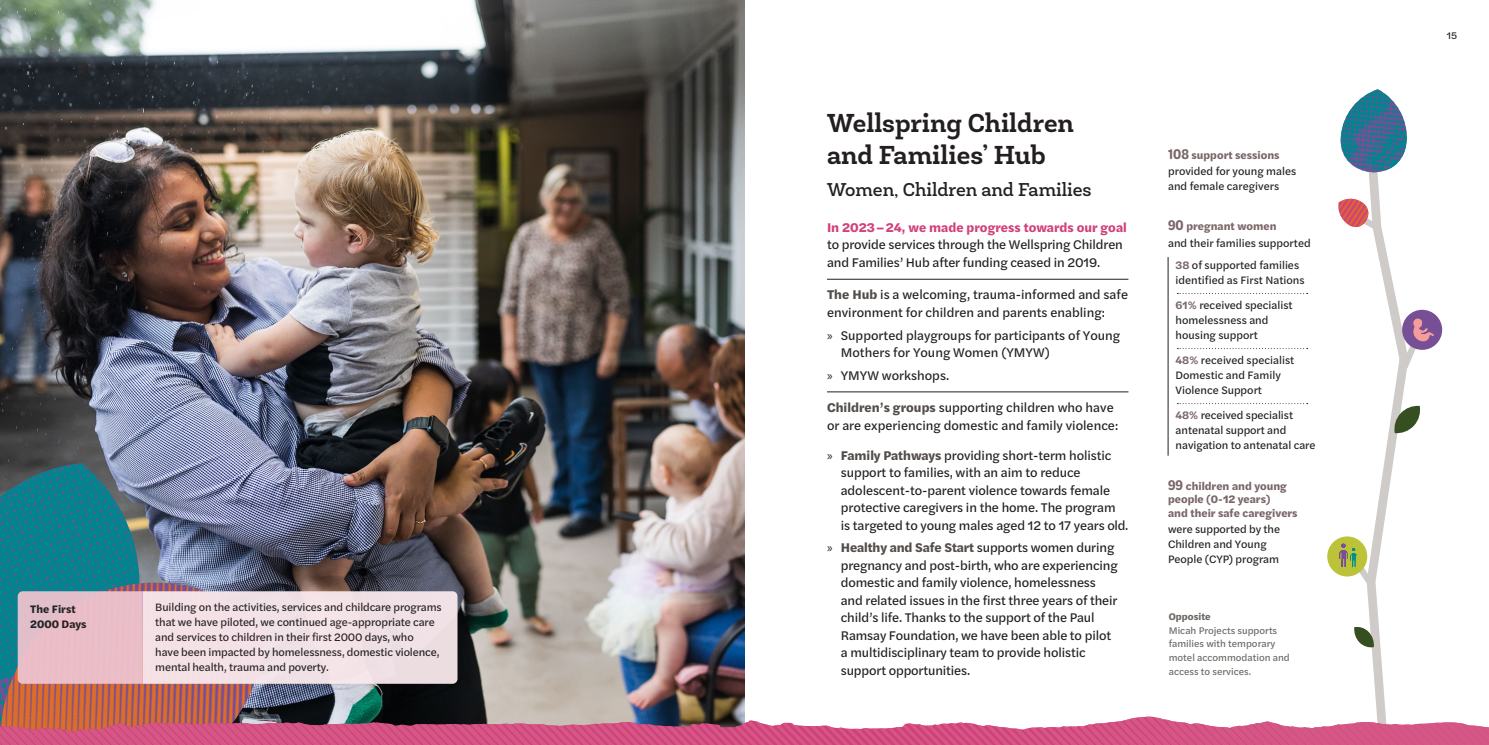
<style>
.page{position:relative;width:1489px;height:745px;background:#fff}
.page>*{position:absolute;margin:0;border:0;box-sizing:border-box;transform-origin:0 0}
.Section_Title{font:700 26.25px/32.5px "Newslab";color:#231f20}
.Section_Subtitle{font:500 18.75px "Newslab";color:#231f20}
.P_-_First{font:13.12px/17.5px "Halyard Text";letter-spacing:-.01em;color:#231f20}
.Li_-_Rule_Above{font:13.12px/17.5px "Halyard Text";color:#231f20}
.P_-_Small_-_Line_Left{font:11.25px/15px "Halyard Text";letter-spacing:-.01em;color:#231f20}
.P_-_Small{font:11.25px/15px "Halyard Text";color:#231f20}
.Number_Subject{font:700 11.25px/13.8px "Halyard Text";color:#796668}
.t1{font:700 11.25px/15px "Halyard Text";color:#231f20}
.t2{font:10px/13.8px "Halyard Text";color:#6a6663}
.t3{font:10px "Halyard Text";color:#231f20}
.s1{font-weight:700;color:#d1407b}
.s2{font-weight:700;color:#524d4a}
.s3{font-family:"Myriad Pro"}
.s4{font-family:"Omnes Cond";font-weight:600;font-size:15px}
.s5{font-weight:600;color:#796668}
.s6{font-weight:700}
</style>
<div class="page">
<img style="left:0;top:0;width:744px;height:89px">
<img style="left:0;top:89px;width:1488px;height:655px">
<img style="left:1337px;top:199px;width:38px;height:34px">
<p class="t1" style="left:30px;top:600px;width:58px">The First<br>2000 Days</p>
<p class="P_-_Small_-_Line_Left" style="left:155px;top:599px;width:288px">Building on the activities, services and childcare programs that we have piloted, we continued age-appropriate care and services to children in their first 2000 days, who<br>have been impacted by homelessness, domestic violence, mental health, trauma and poverty.</p>
<p class="Section_Title" style="left:827px;top:107px;width:248px">Wellspring Children and Families’ Hub</p>
<p class="Section_Subtitle" style="left:827px;top:177px;width:266px">Women, Children and Families</p>
<p class="P_-_First" style="left:827px;top:218px;width:301px"><span class="s1">In 2023–24, we made progress towards our goal </span>to provide services through the Wellspring Children and Families’ Hub after funding ceased in 2019.</p>
<p class="Li_-_Rule_Above" style="left:827px;top:285px;width:302px"><span class="s2">The Hub</span> is a welcoming, trauma-informed and safe environment for children and parents enabling:</p>
<p class="P_-_First" style="left:840px;top:325px;width:281px;text-indent:-14px"><span class="s3">»</span> Supported playgroups for participants of Young<br>Mothers for Young Women (YMYW)</p>
<p class="P_-_First" style="left:827px;top:365px;width:124px"><span class="s3">»</span> YMYW workshops.</p>
<p class="Li_-_Rule_Above" style="left:827px;top:398px;width:293px"><span class="s2">Children’s groups</span> supporting children who have or are experiencing domestic and family violence:</p>
<p class="P_-_First" style="left:840px;top:445px;width:289px;text-indent:-14px"><span class="s3">»</span> <span class="s2">Family Pathways</span> providing short-term holistic support to families, with an aim to reduce adolescent-to-parent violence towards female protective caregivers in the home. The program<br>is targeted to young males aged 12 to 17 years old.</p>
<p class="P_-_First" style="left:840px;top:538px;width:278px;text-indent:-14px"><span class="s3">»</span> <span class="s2">Healthy and Safe Start</span> supports women during pregnancy and post-birth, who are experiencing domestic and family violence, homelessness and related issues in the first three years of their child’s life. Thanks to the support of the Paul Ramsay Foundation, we have been able to pilot a multidisciplinary team to provide holistic support opportunities.</p>
<p class="Number_Subject" style="left:1167px;top:147px;width:113px"><span class="s4">108</span> support sessions</p>
<p class="P_-_Small" style="left:1167px;top:163px;width:130px">provided for young males and female caregivers</p>
<p class="Number_Subject" style="left:1167px;top:219px;width:110px"><span class="s4">90</span> pregnant women</p>
<p class="P_-_Small" style="left:1167px;top:235px;width:144px">and their families supported</p>
<p class="P_-_Small_-_Line_Left" style="left:1175px;top:257px;width:131px"><span class="s5">38</span> of supported families identified as First Nations</p>
<p class="P_-_Small_-_Line_Left" style="left:1175px;top:297px;width:119px"><span class="s5">61%</span> received specialist homelessness and housing support</p>
<p class="P_-_Small_-_Line_Left" style="left:1175px;top:352px;width:120px"><span class="s5">48%</span> received specialist<br>Domestic and Family<br>Violence Support</p>
<p class="P_-_Small_-_Line_Left" style="left:1175px;top:407px;width:141px"><span class="s5">48%</span> received specialist antenatal support and navigation to antenatal care</p>
<p class="Number_Subject" style="left:1167px;top:477px;width:131px"><span class="s4">99</span> children and young people (0-12 years)<br>and their safe caregivers</p>
<p class="P_-_Small" style="left:1167px;top:521px;width:114px">were supported by the<br>Children and Young<br>People (CYP) program</p>
<p class="t2" style="left:1168px;top:608px;width:122px"><span class="s6">Opposite<br></span>Micah Projects supports families with temporary motel accommodation and access to services.</p>
<p class="t3" style="left:1446px;top:28px;width:12px">15</p>
</div>
